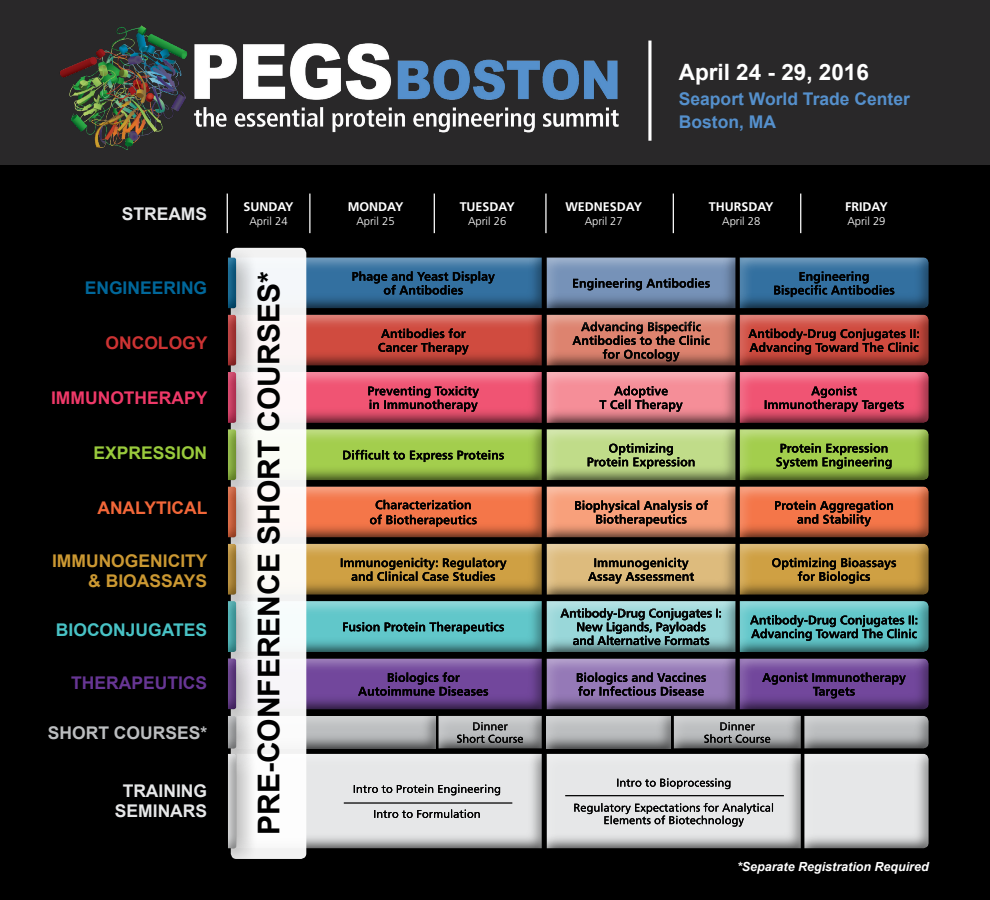
<style>
.page{position:relative;width:990px;height:900px;background:#fff}
.page>*{position:absolute;margin:0;border:0;box-sizing:border-box;transform-origin:0 0}
.t1{font:700 30px "Arial";color:#000}
.t2{font:700 22.5px "Arial";color:#fff}
.t3{font:700 17.5px/22.5px "Arial";color:#5590cc}
.t4{font:700 17.5px/20px "Arial";color:#cb9832;text-align:right}
.t5{font:700 17.5px/20px "Arial";color:#e6e7e8;text-align:center}
.t6{font:700 17.5px "Arial";color:#ee3968}
.t7{font:700 17.5px "Arial";color:#48c2c5}
.t8{font:700 17.5px "Arial";color:#bcbec0}
.t9{font:700 17.5px "Arial";color:#673694}
.t10{font:700 17.5px "Arial";color:#01679a}
.t11{font:700 17.5px "Arial";color:#99ca3c}
.t12{font:700 17.5px "Arial";color:#f26739}
.t13{font:700 17.5px "Arial";color:#c33}
.t14{font:700 12.5px "Frutiger";color:#fff}
.t15{font:italic 700 12.5px "Arial";color:#fff}
.t16{font:300 11.25px "Frutiger";color:#fff}
</style>
<div class="page">
<div style="left:0;top:0;width:990px;height:173px;background:#292829"></div>
<div style="left:1px;top:166px;width:989px;height:734px;background:#000"></div>
<div style="left:219px;top:478px;width:333px;height:61px;background:#000;opacity:.75"></div>
<div style="left:535px;top:478px;width:211px;height:61px;background:#000;opacity:.75"></div>
<div style="left:727px;top:478px;width:213px;height:61px;background:#000"></div>
<div style="left:219px;top:536px;width:333px;height:61px;background:#000;opacity:.75"></div>
<div style="left:535px;top:536px;width:211px;height:61px;background:#000;opacity:.75"></div>
<div style="left:727px;top:536px;width:213px;height:61px;background:#000;opacity:.75"></div>
<div style="left:219px;top:421px;width:333px;height:61px;background:#000"></div>
<div style="left:535px;top:421px;width:211px;height:61px;background:#000"></div>
<div style="left:219px;top:593px;width:333px;height:61px;background:#000"></div>
<div style="left:535px;top:593px;width:211px;height:61px;background:#000"></div>
<div style="left:727px;top:593px;width:213px;height:61px;background:#000"></div>
<div style="left:231px;top:248px;width:75px;height:611px;background:#f2f2f2;border-radius:6px"></div>
<div style="left:212px;top:244px;width:46px;height:87px;background:#000;opacity:.64"></div>
<svg style="left:246px;top:257px;width:683px;height:51px;background:#517596"></svg>
<div style="left:217px;top:249px;width:29px;height:61px;background:#000;opacity:.75"></div>
<svg style="left:246px;top:487px;width:683px;height:50px;background:#cf7b5c"></svg>
<div style="left:217px;top:478px;width:29px;height:61px;background:#000;opacity:.75"></div>
<svg style="left:246px;top:372px;width:683px;height:51px;background:#cd6779"></svg>
<div style="left:217px;top:364px;width:29px;height:60px;background:#000;opacity:.75"></div>
<svg style="left:246px;top:601px;width:683px;height:51px"></svg>
<div style="left:217px;top:593px;width:29px;height:60px;background:#000;opacity:.75"></div>
<div style="left:212px;top:301px;width:46px;height:88px;background:#000;opacity:.64"></div>
<svg style="left:246px;top:315px;width:683px;height:51px"></svg>
<div style="left:217px;top:307px;width:29px;height:61px;background:#000;opacity:.75"></div>
<div style="left:212px;top:530px;width:46px;height:88px;background:#000;opacity:.64"></div>
<svg style="left:246px;top:544px;width:683px;height:51px"></svg>
<div style="left:217px;top:536px;width:29px;height:61px;background:#000;opacity:.75"></div>
<div style="left:212px;top:416px;width:46px;height:87px;background:#000;opacity:.64"></div>
<svg style="left:246px;top:429px;width:683px;height:51px;background:#9bb763"></svg>
<div style="left:217px;top:421px;width:29px;height:61px;background:#000;opacity:.75"></div>
<div style="left:212px;top:645px;width:46px;height:87px;background:#000;opacity:.64"></div>
<svg style="left:246px;top:658px;width:683px;height:52px;background:#745990"></svg>
<div style="left:217px;top:650px;width:29px;height:61px;background:#000;opacity:.75"></div>
<div style="left:212px;top:702px;width:46px;height:70px;background:#000;opacity:.64"></div>
<div style="left:217px;top:707px;width:29px;height:44px;background:#000;opacity:.75"></div>
<div style="left:212px;top:740px;width:46px;height:131px;background:#000;opacity:.64"></div>
<svg style="left:228px;top:716px;width:701px;height:132px;background:#c1c2c3"></svg>
<div style="left:217px;top:745px;width:29px;height:105px;background:#000;opacity:.75"></div>
<hr style="left:309px;top:194px;width:2px;height:39px;background:#fff">
<hr style="left:227px;top:194px;width:1px;height:39px;background:#fff">
<hr style="left:434px;top:194px;width:1px;height:39px;background:#fff">
<hr style="left:673px;top:194px;width:1px;height:39px;background:#fff">
<hr style="left:545px;top:194px;width:2px;height:39px;background:#fff">
<hr style="left:800px;top:194px;width:1px;height:39px;background:#fff">
<hr style="left:565px;top:795px;width:219px;height:1px;background:#000">
<hr style="left:344px;top:802px;width:168px;height:2px;background:#000">
<img style="left:60px;top:25px;width:559px;height:125px">
<svg style="left:648px;top:41px;width:4px;height:100px"></svg>
<h3 class="t5" style="left:122px;top:204px;width:87px">STREAMS</h3>
<h3 class="t10" style="left:85px;top:277px;width:124px">ENGINEERING</h3>
<h3 class="t13" style="left:105px;top:332px;width:104px">ONCOLOGY</h3>
<h3 class="t6" style="left:51px;top:387px;width:158px">IMMUNOTHERAPY</h3>
<h3 class="t11" style="left:93px;top:442px;width:115px">EXPRESSION</h3>
<h3 class="t12" style="left:97px;top:497px;width:112px">ANALYTICAL</h3>
<h3 class="t4" style="left:52px;top:551px;width:157px">IMMUNOGENICITY &amp; BIOASSAYS</h3>
<h3 class="t7" style="left:56px;top:618px;width:153px">BIOCONJUGATES</h3>
<h3 class="t9" style="left:71px;top:672px;width:138px">THERAPEUTICS</h3>
<h3 class="t8" style="left:48px;top:722px;width:161px">SHORT COURSES*</h3>
<h3 class="t5" style="left:115px;top:782px;width:94px">TRAINING<br>SEMINARS</h3>
<p class="t14" style="left:243px;top:200px;width:52px">SUNDAY</p>
<p class="t16" style="left:249px;top:215px;width:40px">April 24</p>
<h1 class="t1" style="left:249px;top:835px;width:565px;rotate:-90deg">PRE-CONFERENCE SHORT COURSES*</h1>
<p class="t14" style="left:348px;top:200px;width:57px">MONDAY</p>
<p class="t16" style="left:356px;top:215px;width:40px">April 25</p>
<p class="t14" style="left:460px;top:200px;width:57px">TUESDAY</p>
<p class="t16" style="left:468px;top:215px;width:40px">April 26</p>
<p class="t14" style="left:565px;top:200px;width:78px">WEDNESDAY</p>
<p class="t16" style="left:585px;top:215px;width:40px">April 27</p>
<h2 class="t2" style="left:679px;top:58px;width:192px">April 24 - 29, 2016</h2>
<h3 class="t3" style="left:679px;top:89px;width:233px">Seaport World Trade Center<br>Boston, MA</h3>
<p class="t14" style="left:709px;top:200px;width:66px">THURSDAY</p>
<p class="t16" style="left:722px;top:215px;width:40px">April 28</p>
<p class="t14" style="left:845px;top:200px;width:44px">FRIDAY</p>
<p class="t16" style="left:847px;top:215px;width:40px">April 29</p>
<p class="t15" style="left:737px;top:858px;width:193px">*Separate Registration Required</p>
</div>
